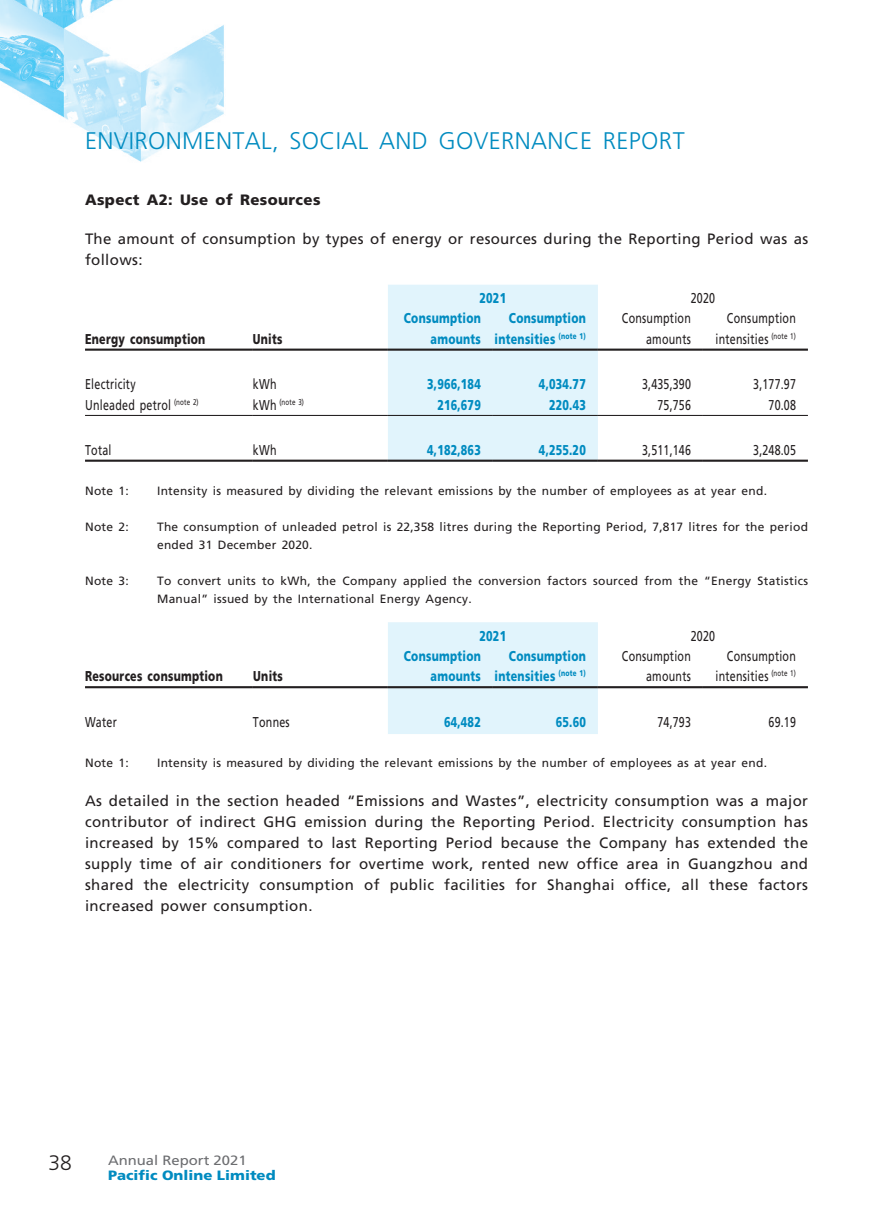
<style>
.page{position:relative;width:893px;height:1212px;background:#fff}
.page>*{position:absolute;margin:0;border:0;box-sizing:border-box;transform-origin:0 0}
.t1{font:300 24px "Frutiger LT Std";letter-spacing:.015em;color:#008bc0}
.t2{font:300 21px "Frutiger LT Std";color:#231f20}
._01_Body_Text{font:15px/21px "Frutiger LT Std";letter-spacing:.02em;color:#231f20}
._04___H2{font:900 15px "Frutiger LT Std";letter-spacing:.025em;color:#231f20}
._01_Body_Text-2{font:14.25px/20.2px "Frutiger LT Std";letter-spacing:.025em;color:#231f20;text-align:right;scale:.75 1}
._01_Body_Text-3{font:900 14.25px/20.2px "Frutiger LT Std";letter-spacing:.025em;color:#008bc0;text-align:right;scale:.75 1}
._15_Table_Stub{font:14.25px "Frutiger LT Std";letter-spacing:.025em;color:#231f20;scale:.75 1}
._15_Table_Stub-2{font:900 14.25px "Frutiger LT Std";letter-spacing:.025em;color:#231f20;scale:.75 1}
._01_Body_Text-4{font:900 14.25px "Frutiger LT Std";letter-spacing:.025em;color:#231f20;scale:.75 1}
.t3{font:900 13.5px "Frutiger LT Std";color:#008bc0;scale:1.1 1}
.t4{font:13.5px "Frutiger LT Std";color:#6c6d70;scale:1.1 1}
._21_IN0__Note{font:12px/18px "Frutiger LT Std";letter-spacing:.025em;color:#231f20}
._01_Body_Text-5{font:8.25px "Frutiger LT Std";color:#231f20;scale:.75 1}
.s1{font-size:14.25px}
</style>
<div class="page">
<img style="left:0;top:0;width:808px;height:689px">
<div style="left:388px;top:285px;width:210px;height:175px;background:#e1f4fc"></div>
<hr style="left:85px;top:349px;width:168px;height:2px;background:#231f20">
<hr style="left:253px;top:349px;width:135px;height:2px;background:#231f20">
<hr style="left:388px;top:349px;width:105px;height:2px;background:#231f20">
<hr style="left:493px;top:349px;width:105px;height:2px;background:#231f20">
<hr style="left:598px;top:349px;width:105px;height:2px;background:#231f20">
<hr style="left:703px;top:349px;width:105px;height:2px;background:#231f20">
<hr style="left:85px;top:415px;width:168px;height:1px;background:#231f20">
<hr style="left:253px;top:415px;width:135px;height:1px;background:#231f20">
<hr style="left:388px;top:415px;width:105px;height:1px;background:#231f20">
<hr style="left:493px;top:415px;width:105px;height:1px;background:#231f20">
<hr style="left:598px;top:415px;width:105px;height:1px;background:#231f20">
<hr style="left:703px;top:415px;width:105px;height:1px;background:#231f20">
<hr style="left:85px;top:460px;width:168px;height:2px;background:#231f20">
<hr style="left:253px;top:460px;width:135px;height:2px;background:#231f20">
<hr style="left:388px;top:460px;width:105px;height:2px;background:#231f20">
<hr style="left:493px;top:460px;width:105px;height:2px;background:#231f20">
<hr style="left:598px;top:460px;width:105px;height:2px;background:#231f20">
<hr style="left:703px;top:460px;width:105px;height:2px;background:#231f20">
<div style="left:388px;top:622px;width:210px;height:112px;background:#e1f4fc"></div>
<hr style="left:85px;top:686px;width:168px;height:2px;background:#231f20">
<hr style="left:253px;top:686px;width:135px;height:2px;background:#231f20">
<hr style="left:388px;top:686px;width:105px;height:2px;background:#231f20">
<hr style="left:493px;top:686px;width:105px;height:2px;background:#231f20">
<hr style="left:598px;top:686px;width:105px;height:2px;background:#231f20">
<hr style="left:703px;top:686px;width:105px;height:2px;background:#231f20">
<h1 class="t1" style="left:85px;top:127px;width:601px">ENVIRONMENTAL, SOCIAL AND GOVERNANCE REPORT</h1>
<p class="_04___H2" style="left:85px;top:190px;width:237px">Aspect A2: Use of Resources</p>
<p class="_01_Body_Text" style="left:85px;top:228px;width:725px">The amount of consumption by types of energy or resources during the Reporting Period was as follows:</p>
<p class="_01_Body_Text-3" style="left:480px;top:288px;width:37px">2021</p>
<p class="_01_Body_Text-2" style="left:691px;top:288px;width:34px">2020</p>
<p class="_15_Table_Stub-2" style="left:85px;top:330px;width:162px">Energy consumption</p>
<p class="_01_Body_Text-4" style="left:253px;top:330px;width:41px">Units</p>
<p class="_01_Body_Text-3" style="left:404px;top:308px;width:104px">Consumption amounts</p>
<p class="_01_Body_Text-3" style="left:495px;top:308px;width:123px">Consumption intensities <sup>(note</sup> <sup>1)</sup></p>
<p class="_01_Body_Text-2" style="left:622px;top:308px;width:94px">Consumption amounts</p>
<p class="_01_Body_Text-2" style="left:715px;top:308px;width:109px">Consumption intensities <sup>(note</sup> <sup>1)</sup></p>
<p class="_15_Table_Stub" style="left:85px;top:376px;width:69px">Electricity</p>
<p class="_01_Body_Text-2" style="left:253px;top:374px;width:33px">kWh</p>
<p class="_01_Body_Text-3" style="left:427px;top:374px;width:73px">3,966,184</p>
<p class="_01_Body_Text-3" style="left:539px;top:374px;width:64px">4,034.77</p>
<p class="_01_Body_Text-2" style="left:642px;top:374px;width:66px">3,435,390</p>
<p class="_01_Body_Text-2" style="left:753px;top:374px;width:58px">3,177.97</p>
<p class="_15_Table_Stub" style="left:85px;top:396px;width:153px">Unleaded petrol <sup>(note</sup> <sup>2)</sup></p>
<p class="_01_Body_Text-5" style="left:253px;top:397px;width:70px"><span class="s1">kWh</span> (note 3)</p>
<p class="_01_Body_Text-3" style="left:437px;top:394px;width:59px">216,679</p>
<p class="_01_Body_Text-3" style="left:549px;top:394px;width:51px">220.43</p>
<p class="_01_Body_Text-2" style="left:657px;top:395px;width:46px">75,756</p>
<p class="_01_Body_Text-2" style="left:769px;top:395px;width:38px">70.08</p>
<p class="_15_Table_Stub" style="left:85px;top:441px;width:37px">Total</p>
<p class="_01_Body_Text-2" style="left:253px;top:440px;width:33px">kWh</p>
<p class="_01_Body_Text-3" style="left:427px;top:439px;width:73px">4,182,863</p>
<p class="_01_Body_Text-3" style="left:539px;top:439px;width:64px">4,255.20</p>
<p class="_01_Body_Text-2" style="left:642px;top:440px;width:66px">3,511,146</p>
<p class="_01_Body_Text-2" style="left:753px;top:440px;width:58px">3,248.05</p>
<p class="_21_IN0__Note" style="left:85px;top:482px;width:45px">Note 1:</p>
<p class="_21_IN0__Note" style="left:157px;top:482px;width:611px">Intensity is measured by dividing the relevant emissions by the number of employees as at year end.</p>
<p class="_21_IN0__Note" style="left:85px;top:518px;width:45px">Note 2:</p>
<p class="_21_IN0__Note" style="left:157px;top:518px;width:652px">The consumption of unleaded petrol is 22,358 litres during the Reporting Period, 7,817 litres for the period ended 31 December 2020.</p>
<p class="_21_IN0__Note" style="left:85px;top:572px;width:45px">Note 3:</p>
<p class="_21_IN0__Note" style="left:157px;top:572px;width:652px">To convert units to kWh, the Company applied the conversion factors sourced from the “Energy Statistics<br>Manual” issued by the International Energy Agency.</p>
<p class="_01_Body_Text-3" style="left:480px;top:625px;width:37px">2021</p>
<p class="_01_Body_Text-2" style="left:691px;top:626px;width:34px">2020</p>
<p class="_15_Table_Stub-2" style="left:85px;top:668px;width:185px">Resources consumption</p>
<p class="_01_Body_Text-4" style="left:253px;top:668px;width:41px">Units</p>
<p class="_01_Body_Text-3" style="left:404px;top:646px;width:104px">Consumption amounts</p>
<p class="_01_Body_Text-3" style="left:495px;top:646px;width:123px">Consumption intensities <sup>(note</sup> <sup>1)</sup></p>
<p class="_01_Body_Text-2" style="left:622px;top:646px;width:94px">Consumption amounts</p>
<p class="_01_Body_Text-2" style="left:715px;top:646px;width:109px">Consumption intensities <sup>(note</sup> <sup>1)</sup></p>
<p class="_15_Table_Stub" style="left:85px;top:714px;width:44px">Water</p>
<p class="_01_Body_Text-2" style="left:253px;top:712px;width:51px">Tonnes</p>
<p class="_01_Body_Text-3" style="left:444px;top:712px;width:51px">64,482</p>
<p class="_01_Body_Text-3" style="left:556px;top:712px;width:42px">65.60</p>
<p class="_01_Body_Text-2" style="left:657px;top:712px;width:46px">74,793</p>
<p class="_01_Body_Text-2" style="left:769px;top:712px;width:38px">69.19</p>
<p class="_21_IN0__Note" style="left:85px;top:754px;width:45px">Note 1:</p>
<p class="_21_IN0__Note" style="left:157px;top:754px;width:611px">Intensity is measured by dividing the relevant emissions by the number of employees as at year end.</p>
<p class="_01_Body_Text" style="left:85px;top:790px;width:724px;text-align:justify">As detailed in the section headed “Emissions and Wastes”, electricity consumption was a major contributor of indirect GHG emission during the Reporting Period. Electricity consumption has increased by 15% compared to last Reporting Period because the Company has extended the supply time of air conditioners for overtime work, rented new office area in Guangzhou and shared the electricity consumption of public facilities for Shanghai office, all these factors increased power consumption.</p>
<h2 class="t2" style="left:49px;top:1150px;width:25px">38</h2>
<p class="t4" style="left:108px;top:1152px;width:128px">Annual Report 2021</p>
<p class="t3" style="left:108px;top:1167px;width:154px">Pacific Online Limited</p>
</div>
